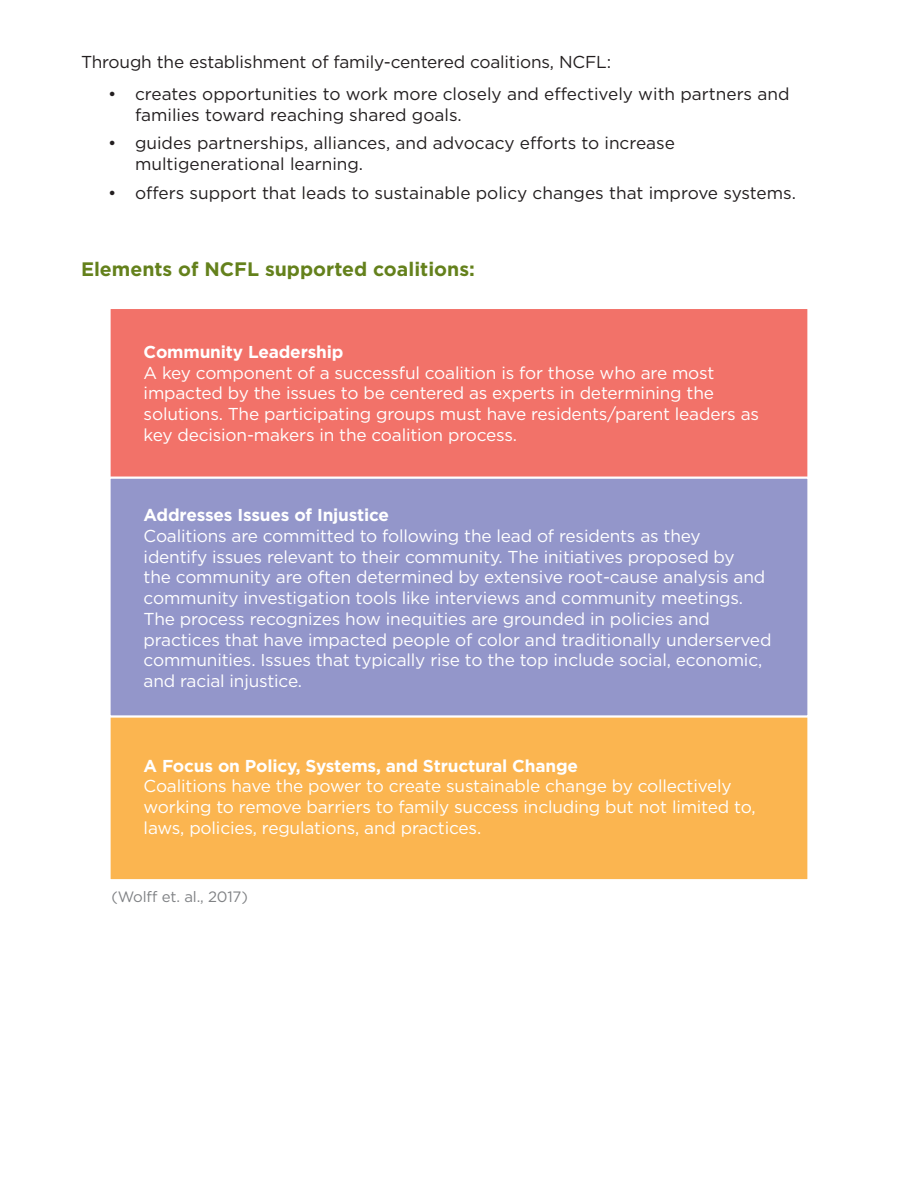
<style>
.page{position:relative;width:918px;height:1188px;background:#fff}
.page>*{position:absolute;margin:0;border:0;box-sizing:border-box;transform-origin:0 0}
.Subhead_2{font:700 19.5px "Gotham";color:#64811c}
.Body{font:17.25px/20.7px "Gotham";letter-spacing:-.01em;color:#fff}
.Body-2{font:17.25px/20.7px "Gotham";color:#231f20}
.Body-3{font:15px "Gotham";letter-spacing:-.01em;color:#808285}
.s1{font-weight:700}
</style>
<div class="page">
<div style="left:108px;top:307px;width:702px;height:174px;background:#f27269;border:2px solid #fff"></div>
<div style="left:108px;top:713px;width:702px;height:168px;background:#fbb550;border:2px solid #fff"></div>
<div style="left:108px;top:477px;width:702px;height:241px;background:#9396ca;border:2px solid #fff"></div>
<p class="Body-2" style="left:81px;top:52px;width:532px">Through the establishment of family-centered coalitions, NCFL:</p>
<p class="Body-2" style="left:135px;top:83px;width:656px;text-indent:-27px">• creates opportunities to work more closely and effectively with partners and families toward reaching shared goals.</p>
<p class="Body-2" style="left:135px;top:133px;width:542px;text-indent:-27px">• guides partnerships, alliances, and advocacy efforts to increase multigenerational learning.</p>
<p class="Body-2" style="left:108px;top:182px;width:690px">• offers support that leads to sustainable policy changes that improve systems.</p>
<p class="Subhead_2" style="left:81px;top:256px;width:395px">Elements of NCFL supported coalitions:</p>
<p class="Body" style="left:144px;top:341px;width:617px"><span class="s1">Community Leadership<br></span>A key component of a successful coalition is for those who are most impacted by the issues to be centered as experts in determining the solutions. The participating groups must have residents/parent leaders as key decision-makers in the coalition process.</p>
<p class="Body" style="left:144px;top:505px;width:629px"><span class="s1">Addresses Issues of Injustice<br></span>Coalitions are committed to following the lead of residents as they<br>identify issues relevant to their community. The initiatives proposed by<br>the community are often determined by extensive root-cause analysis and community investigation tools like interviews and community meetings.<br>The process recognizes how inequities are grounded in policies and practices that have impacted people of color and traditionally underserved communities. Issues that typically rise to the top include social, economic, and racial injustice.</p>
<p class="Body" style="left:144px;top:755px;width:613px"><span class="s1">A Focus on Policy, Systems, and Structural Change<br></span>Coalitions have the power to create sustainable change by collectively working to remove barriers to family success including but not limited to, laws, policies, regulations, and practices.</p>
<p class="Body-3" style="left:111px;top:887px;width:138px">(Wolff et. al., 2017)</p>
</div>
